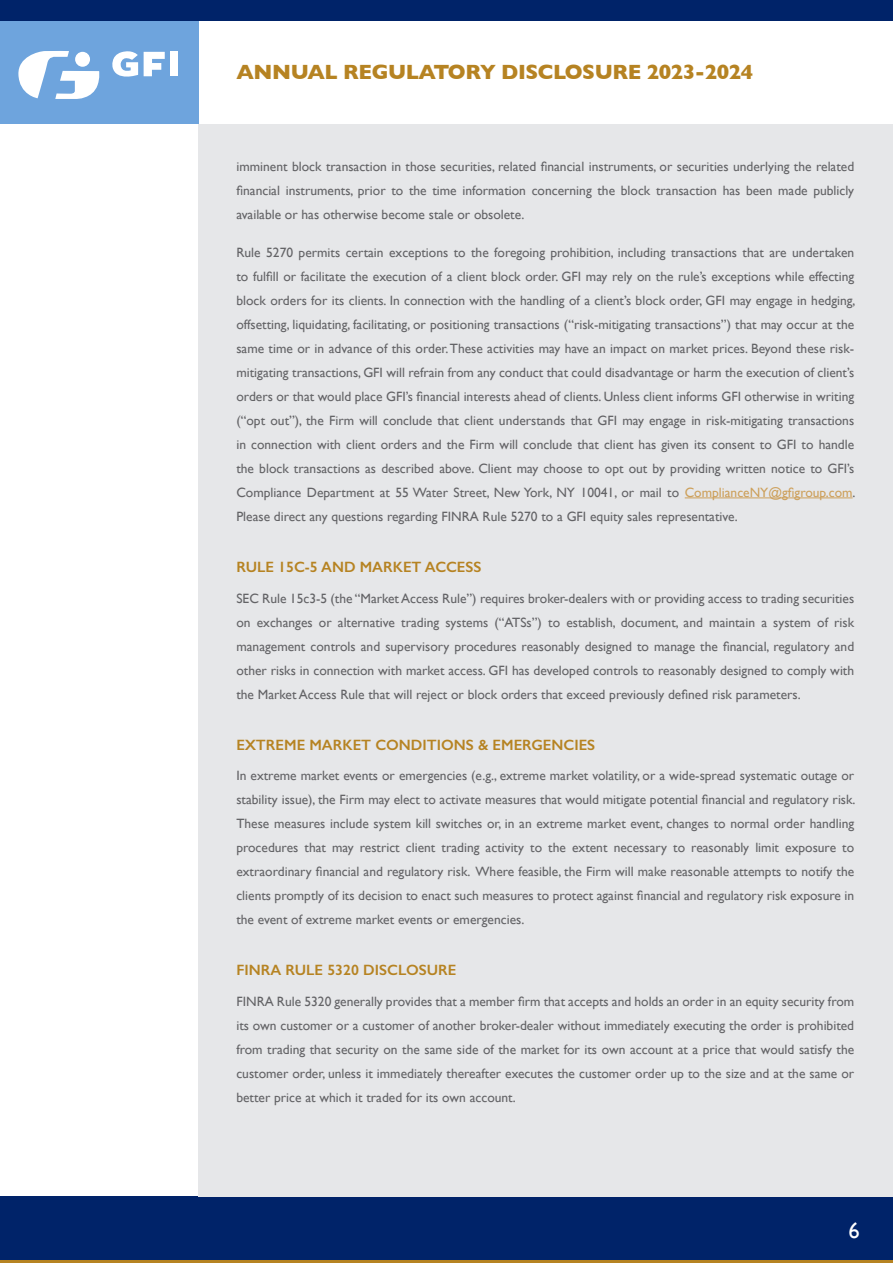
<style>
.page{position:relative;width:893px;height:1263px;background:#fff}
.page>*{position:absolute;margin:0;border:0;box-sizing:border-box;transform-origin:0 0}
.t1{font:22.5px "Gill Sans";color:#fff}
.t2{font:700 21px "Gill Sans";letter-spacing:-.02em;color:#b68322}
.Section_Title{font:600 15px "Gill Sans";color:#b68322}
.Body_Copy{font:13.5px/24px "Gill Sans";color:#636366;text-align:justify}
.s1{color:#cda05b}
</style>
<div class="page">
<div style="left:0;top:20px;width:198px;height:104px;background:#6ea4dd"></div>
<div style="left:0;top:1196px;width:893px;height:67px;background:#002369"></div>
<div style="left:198px;top:124px;width:695px;height:1072px;background:#e6e7e9"></div>
<div style="left:0;top:0;width:893px;height:20px;background:#002369"></div>
<hr style="left:0;top:1260px;width:893px;height:3px;background:#b68322">
<svg style="left:18px;top:51px;width:82px;height:48px"></svg>
<div style="left:75px;top:52px;width:15px;height:15px;background:#fff;border-radius:50%"></div>
<div style="left:170px;top:52px;width:8px;height:24px;background:#fff"></div>
<svg style="left:144px;top:52px;width:21px;height:24px"></svg>
<svg style="left:112px;top:51px;width:26px;height:26px"></svg>
<hr style="left:685px;top:498px;width:168px;height:1px;background:#cda05b">
<h2 class="t2" style="left:236px;top:55px;width:518px">ANNUAL REGULATORY DISCLOSURE 2023-2024</h2>
<p class="Body_Copy" style="left:236px;top:155px;width:619px">imminent block transaction in those securities, related financial instruments, or securities underlying the related financial instruments, prior to the time information concerning the block transaction has been made publicly available or has otherwise become stale or obsolete.</p>
<p class="Body_Copy" style="left:236px;top:240px;width:621px">Rule 5270 permits certain exceptions to the foregoing prohibition, including transactions that are undertaken to fulfill or facilitate the execution of a client block order. GFI may rely on the rule’s exceptions while effecting block orders for its clients. In connection with the handling of a client’s block order, GFI may engage in hedging, offsetting, liquidating, facilitating, or positioning transactions (“risk-mitigating transactions”) that may occur at the same time or in advance of this order. These activities may have an impact on market prices. Beyond these risk&shy;mitigating transactions, GFI will refrain from any conduct that could disadvantage or harm the execution of client’s orders or that would place GFI’s financial interests ahead of clients. Unless client informs GFI otherwise in writing (“opt out”), the Firm will conclude that client understands that GFI may engage in risk-mitigating transactions in connection with client orders and the Firm will conclude that client has given its consent to GFI to handle the block transactions as described above. Client may choose to opt out by providing written notice to GFI’s Compliance Department at 55 Water Street, New York, NY 10041, or mail to <span class="s1">ComplianceNY@gfigroup.com</span>.<br>Please direct any questions regarding FINRA Rule 5270 to a GFI equity sales representative.</p>
<p class="Section_Title" style="left:236px;top:558px;width:247px">RULE 15C-5 AND MARKET ACCESS</p>
<p class="Body_Copy" style="left:236px;top:586px;width:619px">SEC Rule 15c3-5 (the “Market Access Rule”) requires broker-dealers with or providing access to trading securities on exchanges or alternative trading systems (“ATSs”) to establish, document, and maintain a system of risk management controls and supervisory procedures reasonably designed to manage the financial, regulatory and other risks in connection with market access. GFI has developed controls to reasonably designed to comply with the Market Access Rule that will reject or block orders that exceed previously defined risk parameters.</p>
<p class="Section_Title" style="left:236px;top:735px;width:360px">EXTREME MARKET CONDITIONS &amp; EMERGENCIES</p>
<p class="Body_Copy" style="left:236px;top:764px;width:621px">In extreme market events or emergencies (e.g., extreme market volatility, or a wide-spread systematic outage or stability issue), the Firm may elect to activate measures that would mitigate potential financial and regulatory risk.<br>These measures include system kill switches or, in an extreme market event, changes to normal order handling procedures that may restrict client trading activity to the extent necessary to reasonably limit exposure to extraordinary financial and regulatory risk. Where feasible, the Firm will make reasonable attempts to notify the clients promptly of its decision to enact such measures to protect against financial and regulatory risk exposure in the event of extreme market events or emergencies.</p>
<p class="Section_Title" style="left:236px;top:961px;width:221px">FINRA RULE 5320 DISCLOSURE</p>
<p class="Body_Copy" style="left:236px;top:989px;width:619px">FINRA Rule 5320 generally provides that a member firm that accepts and holds an order in an equity security from its own customer or a customer of another broker-dealer without immediately executing the order is prohibited from trading that security on the same side of the market for its own account at a price that would satisfy the customer order, unless it immediately thereafter executes the customer order up to the size and at the same or better price at which it traded for its own account.</p>
<h1 class="t1" style="left:848px;top:1217px;width:13px">6</h1>
</div>
